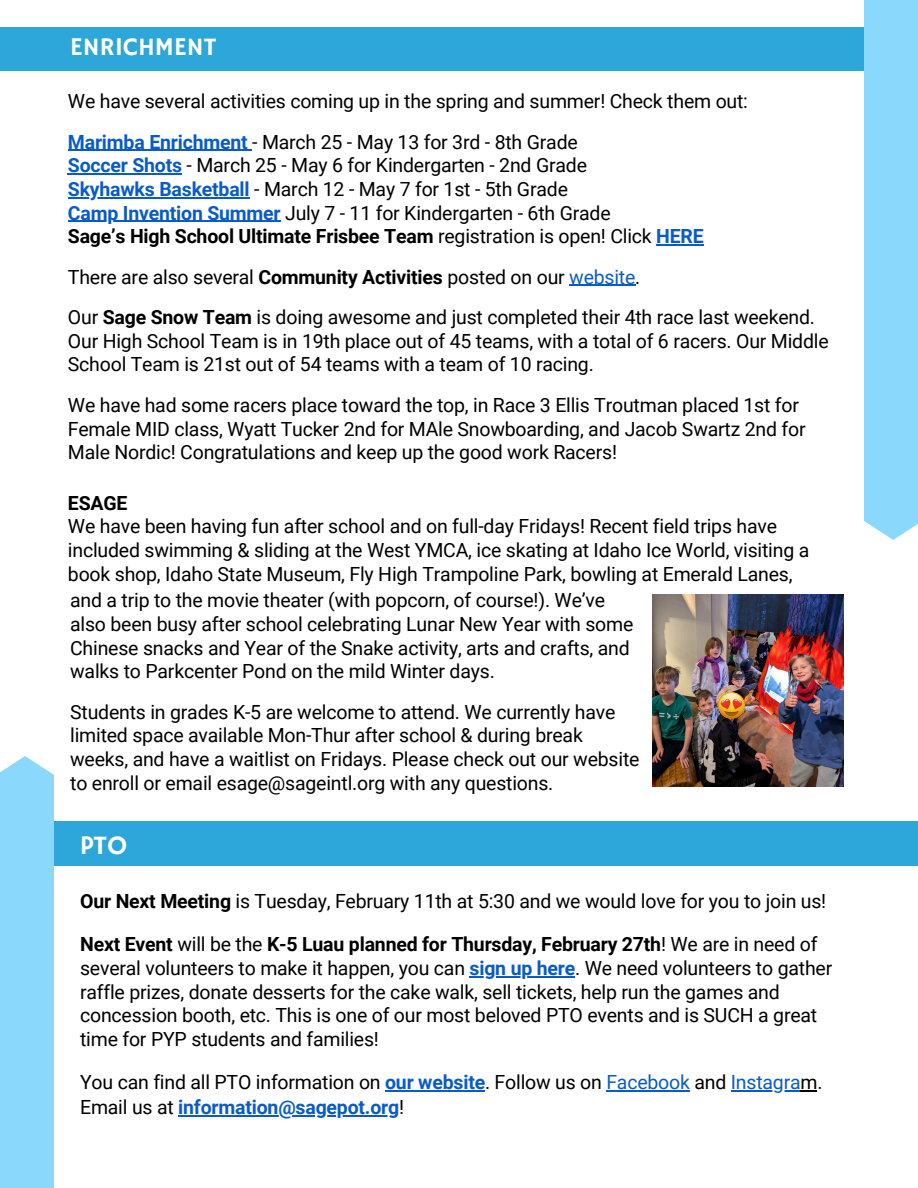
<style>
.page{position:relative;width:918px;height:1188px;background:#fff}
.page>*{position:absolute;margin:0;border:0;box-sizing:border-box;transform-origin:0 0}
.t1{font:27px "Hammersmith One";color:#fff}
.t2{font:25.5px "Hammersmith One";color:#fff}
.t3{font:19.5px/23.7px "Roboto";letter-spacing:-.01em;color:#000}
.t4{font:700 19.5px "Roboto";letter-spacing:-.01em;color:#000}
.t5{font:700 19.5px "Roboto";letter-spacing:-.01em;color:#085bc8}
.s1{font-weight:700;color:#085bc8}
.s2{font-weight:400}
.s3{color:#085bc8}
.s4{font-weight:700}
.s5{font-weight:400;color:#000}
</style>
<div class="page">
<div style="left:0;top:27px;width:889px;height:43px;background:#2da6d9"></div>
<div style="left:864px;top:0;width:54px;height:540px;background:#8ad9fd"></div>
<div style="left:0;top:822px;width:918px;height:44px;background:#2da6d9"></div>
<div style="left:0;top:756px;width:54px;height:432px;background:#8ad9fd"></div>
<img style="left:652px;top:594px;width:191px;height:193px">
<img style="left:718px;top:692px;width:26px;height:26px">
<hr style="left:385px;top:1091px;width:100px;height:1px;background:#085bc8">
<hr style="left:606px;top:1091px;width:84px;height:1px;background:#085bc8">
<hr style="left:731px;top:1091px;width:70px;height:1px;background:#085bc8">
<svg style="left:801px;top:1091px;width:16px;height:1px"></svg>
<hr style="left:178px;top:1115px;width:221px;height:1px;background:#085bc8">
<hr style="left:470px;top:976px;width:105px;height:1px;background:#085bc8">
<hr style="left:68px;top:150px;width:180px;height:1px;background:#085bc8">
<hr style="left:68px;top:173px;width:114px;height:2px;background:#085bc8">
<hr style="left:68px;top:197px;width:182px;height:1px;background:#085bc8">
<hr style="left:68px;top:221px;width:213px;height:1px;background:#085bc8">
<hr style="left:656px;top:244px;width:48px;height:1px;background:#085bc8">
<hr style="left:569px;top:285px;width:66px;height:1px;background:#085bc8">
<p class="t2" style="left:70px;top:32px;width:148px">ENRICHMENT</p>
<p class="t3" style="left:68px;top:90px;width:682px">We have several activities coming up in the spring and summer! Check them out:</p>
<p class="t3" style="left:68px;top:130px;width:511px"><span class="s1">Marimba Enrichment</span> - March 25 - May 13 for 3rd - 8th Grade</p>
<p class="t3" style="left:68px;top:154px;width:521px"><span class="s1">Soccer Shots</span> - March 25 - May 6 for Kindergarten - 2nd Grade</p>
<p class="t3" style="left:68px;top:177px;width:502px"><span class="s1">Skyhawks Basketball</span> - March 12 - May 7 for 1st - 5th Grade</p>
<p class="t3" style="left:68px;top:201px;width:544px"><span class="s1">Camp Invention Summer</span> July 7 - 11 for Kindergarten - 6th Grade</p>
<p class="t4" style="left:68px;top:225px;width:637px">Sage’s High School Ultimate Frisbee Team <span class="s2">registration is open! Click</span> <span class="s3">HERE</span></p>
<p class="t3" style="left:68px;top:265px;width:574px">There are also several <span class="s4">Community Activities</span> posted on our <span class="s3">website</span>.</p>
<p class="t3" style="left:68px;top:306px;width:749px">Our <span class="s4">Sage Snow Team</span> is doing awesome and just completed their 4th race last weekend.</p>
<p class="t3" style="left:68px;top:329px;width:762px">Our High School Team is in 19th place out of 45 teams, with a total of 6 racers. Our Middle<br>School Team is 21st out of 54 teams with a team of 10 racing.</p>
<p class="t3" style="left:68px;top:393px;width:739px">We have had some racers place toward the top, in Race 3 Ellis Troutman placed 1st for<br>Female MID class, Wyatt Tucker 2nd for MAle Snowboarding, and Jacob Swartz 2nd for<br>Male Nordic! Congratulations and keep up the good work Racers!</p>
<h1 class="t4" style="left:68px;top:492px;width:61px">ESAGE</h1>
<p class="t3" style="left:68px;top:515px;width:743px">We have been having fun after school and on full-day Fridays! Recent field trips have included swimming &amp; sliding at the West YMCA, ice skating at Idaho Ice World, visiting a book shop, Idaho State Museum, Fly High Trampoline Park, bowling at Emerald Lanes,</p>
<p class="t3" style="left:70px;top:589px;width:565px">and a trip to the movie theater (with popcorn, of course!). We’ve also been busy after school celebrating Lunar New Year with some Chinese snacks and Year of the Snake activity, arts and crafts, and walks to Parkcenter Pond on the mild Winter days.</p>
<p class="t3" style="left:70px;top:700px;width:571px">Students in grades K-5 are welcome to attend. We currently have limited space available Mon-Thur after school &amp; during break weeks, and have a waitlist on Fridays. Please check out our website to enroll or email esage@sageintl.org with any questions.</p>
<h1 class="t1" style="left:80px;top:830px;width:49px">PTO</h1>
<p class="t3" style="left:80px;top:890px;width:748px"><span class="s4">Our Next Meeting</span> is Tuesday, February 11th at 5:30 and we would love for you to join us!</p>
<p class="t3" style="left:80px;top:933px;width:754px"><span class="s4">Next Event</span> will be the <span class="s4">K-5 Luau planned for Thursday, February 27th</span>! We are in need of several volunteers to make it happen, you can <span class="s1">sign up here</span>. We need volunteers to gather</p>
<p class="t3" style="left:80px;top:980px;width:739px">raffle prizes, donate desserts for the cake walk, sell tickets, help run the games and concession booth, etc. This is one of our most beloved PTO events and is SUCH a great time for PYP students and families!</p>
<p class="t3" style="left:80px;top:1071px;width:744px">You can find all PTO information on <span class="s1">our website</span>. Follow us on <span class="s3">Facebook</span> and <span class="s3">Instagra</span>m.</p>
<p class="t5" style="left:80px;top:1096px;width:326px"><span class="s5">Email us at</span> information@sagepot.org<span class="s5">!</span></p>
</div>
